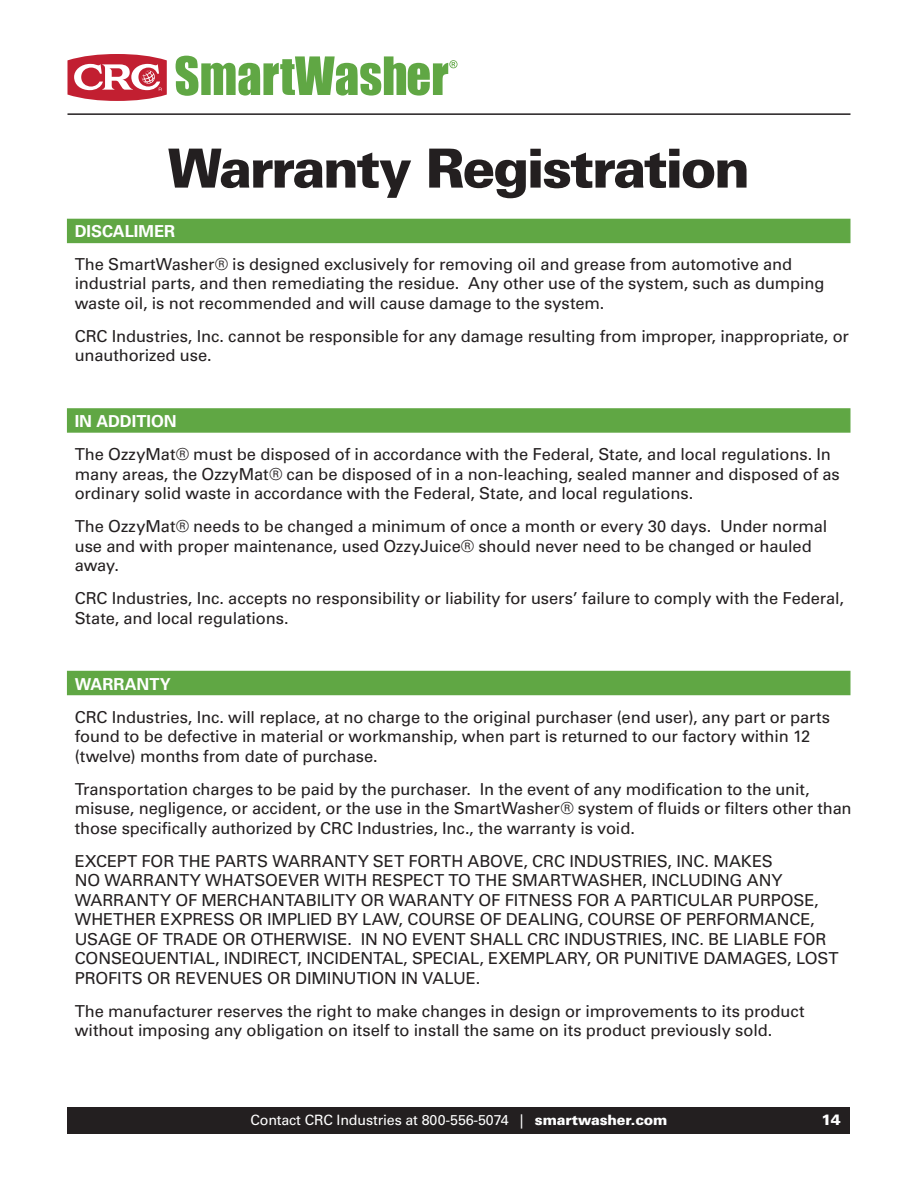
<style>
.page{position:relative;width:918px;height:1188px;background:#fff}
.page>*{position:absolute;margin:0;border:0;box-sizing:border-box;transform-origin:0 0}
.Giant_Title{font:900 54px "Univers LT Std";letter-spacing:-.045em;color:#231f20}
.Text{font:16.5px/19.5px "Univers LT Std";letter-spacing:-.005em;color:#231f20}
.Text-2{font:700 16.5px "Univers LT Std";letter-spacing:-.005em;color:#fff}
.t1{font:900 15px "Univers LT Std";color:#fff}
.t2{font:14.25px "Univers LT Std";letter-spacing:-.01em;color:#fff}
.s1{font-weight:900}
</style>
<div class="page">
<div style="left:68px;top:1107px;width:782px;height:27px;background:#231f20"></div>
<div style="left:67px;top:219px;width:783px;height:24px;background:#60a744"></div>
<div style="left:67px;top:671px;width:783px;height:24px;background:#60a744"></div>
<div style="left:67px;top:408px;width:783px;height:25px;background:#60a744;border:1px solid #60a744"></div>
<svg style="left:176px;top:56px;width:281px;height:40px"></svg>
<svg style="left:67px;top:54px;width:100px;height:47px"></svg>
<hr style="left:68px;top:113px;width:782px;height:2px;background:#231f20">
<p class="Giant_Title" style="left:168px;top:134px;width:584px">Warranty Registration</p>
<p class="Text-2" style="left:75px;top:221px;width:102px">DISCALIMER</p>
<p class="Text" style="left:75px;top:254px;width:751px">The SmartWasher® is designed exclusively for removing oil and grease from automotive and industrial parts, and then remediating the residue. Any other use of the system, such as dumping waste oil, is not recommended and will cause damage to the system.</p>
<p class="Text" style="left:75px;top:326px;width:776px">CRC Industries, Inc. cannot be responsible for any damage resulting from improper, inappropriate, or unauthorized use.</p>
<p class="Text-2" style="left:75px;top:412px;width:103px">IN ADDITION</p>
<p class="Text" style="left:75px;top:445px;width:767px">The OzzyMat® must be disposed of in accordance with the Federal, State, and local regulations. In many areas, the OzzyMat® can be disposed of in a non-leaching, sealed manner and disposed of as ordinary solid waste in accordance with the Federal, State, and local regulations.</p>
<p class="Text" style="left:75px;top:517px;width:754px">The OzzyMat® needs to be changed a minimum of once a month or every 30 days. Under normal use and with proper maintenance, used OzzyJuice® should never need to be changed or hauled away.</p>
<p class="Text" style="left:75px;top:589px;width:771px">CRC Industries, Inc. accepts no responsibility or liability for users’ failure to comply with the Federal,<br>State, and local regulations.</p>
<p class="Text-2" style="left:75px;top:674px;width:98px">WARRANTY</p>
<p class="Text" style="left:75px;top:707px;width:757px">CRC Industries, Inc. will replace, at no charge to the original purchaser (end user), any part or parts found to be defective in material or workmanship, when part is returned to our factory within 12 (twelve) months from date of purchase.</p>
<p class="Text" style="left:75px;top:779px;width:778px">Transportation charges to be paid by the purchaser. In the event of any modification to the unit, misuse, negligence, or accident, or the use in the SmartWasher® system of fluids or filters other than those specifically authorized by CRC Industries, Inc., the warranty is void.</p>
<p class="Text" style="left:75px;top:851px;width:765px">EXCEPT FOR THE PARTS WARRANTY SET FORTH ABOVE, CRC INDUSTRIES, INC. MAKES<br>NO WARRANTY WHATSOEVER WITH RESPECT TO THE SMARTWASHER, INCLUDING ANY WARRANTY OF MERCHANTABILITY OR WARANTY OF FITNESS FOR A PARTICULAR PURPOSE, WHETHER EXPRESS OR IMPLIED BY LAW, COURSE OF DEALING, COURSE OF PERFORMANCE, USAGE OF TRADE OR OTHERWISE. IN NO EVENT SHALL CRC INDUSTRIES, INC. BE LIABLE FOR CONSEQUENTIAL, INDIRECT, INCIDENTAL, SPECIAL, EXEMPLARY, OR PUNITIVE DAMAGES, LOST PROFITS OR REVENUES OR DIMINUTION IN VALUE.</p>
<p class="Text" style="left:75px;top:1001px;width:731px">The manufacturer reserves the right to make changes in design or improvements to its product without imposing any obligation on itself to install the same on its product previously sold.</p>
<p class="t2" style="left:250px;top:1112px;width:419px">Contact CRC Industries at 800-556-5074 | <span class="s1">smartwasher.com</span></p>
<p class="t1" style="left:822px;top:1110px;width:21px">14</p>
</div>
